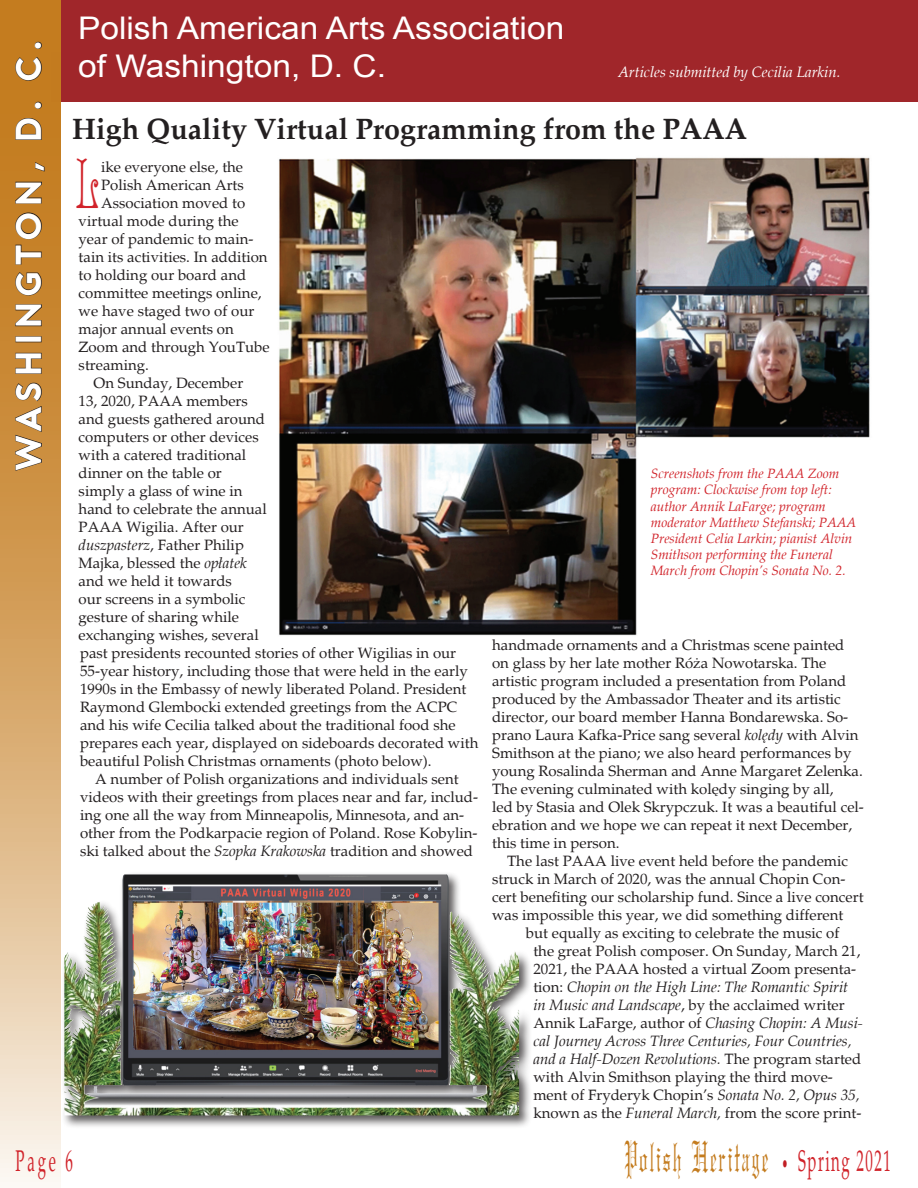
<style>
.page{position:relative;width:918px;height:1188px;background:#fff}
.page>*{position:absolute;margin:0;border:0;box-sizing:border-box;transform-origin:0 0}
.t1{font:66px "Acadian";color:#d1232a;scale:.73 1}
.t2{font:40.8px "Gregorian FLF";letter-spacing:.1em;color:#c47c1f;scale:.5 1}
.t3{font:36px "Porter Bold DEMO";letter-spacing:.11em;color:#fff}
.t4{font:31.2px/37.5px "Arial";color:#fff;scale:1.07 1}
.t5{font:700 30px "Palatino";color:#231f20;scale:.96 1}
.t6{font:30px "Palatino";color:#d1232a;scale:.5 1}
.t7{font:15px/18px "Palatino";color:#231f20}
.t8{font:italic 15px "Palatino";color:#231f20}
.t9{font:italic 15px "Palatino";color:#fff}
.t10{font:italic 13.5px/16.2px "Palatino";color:#d1232a}
.s1{font-style:italic}
.s2{font-style:normal}
.s3{font-family:"Palatino";font-size:21px;color:#c11e24}
.s4{font-family:"Palatino";font-size:30px;color:#d1232a}
</style>
<div class="page">
<img style="left:279px;top:157px;width:591px;height:479px">
<div style="left:52px;top:0;width:866px;height:101px;background:#a0262a"></div>
<svg style="left:0;top:0;width:61px;height:1182px;background:#d8a96d"></svg>
<svg style="left:15px;top:382px;width:27px;height:89px;background:#b07a37"></svg>
<svg style="left:15px;top:353px;width:27px;height:21px"></svg>
<div style="left:16px;top:337px;width:25px;height:5px;border:1px solid #231f20"></div>
<svg style="left:15px;top:304px;width:27px;height:22px"></svg>
<svg style="left:15px;top:272px;width:27px;height:24px"></svg>
<svg style="left:15px;top:212px;width:27px;height:53px"></svg>
<svg style="left:15px;top:181px;width:27px;height:23px"></svg>
<svg style="left:35px;top:162px;width:10px;height:10px"></svg>
<svg style="left:15px;top:118px;width:27px;height:22px"></svg>
<svg style="left:35px;top:101px;width:7px;height:8px"></svg>
<svg style="left:15px;top:57px;width:27px;height:24px"></svg>
<svg style="left:35px;top:42px;width:7px;height:7px"></svg>
<div style="left:61px;top:871px;width:491px;height:264px;background:#231f20;opacity:.75"></div>
<img style="left:89px;top:874px;width:360px;height:212px">
<h3 class="t3" style="left:10px;top:471px;width:434px;rotate:-90deg">WASHINGTON, D. C.</h3>
<h3 class="t4" style="left:78px;top:10px;width:456px">Polish American Arts Association of Washington, D. C.</h3>
<p class="t9" style="left:618px;top:63px;width:224px">Articles submitted by Cecilia Larkin.</p>
<h3 class="t5" style="left:72px;top:112px;width:704px">High Quality Virtual Programming from the PAAA</h3>
<h1 class="t1" style="left:76px;top:154px;width:33px">L</h1>
<p class="t7" style="left:101px;top:159px;width:144px">ike everyone else, the</p>
<p class="t7" style="left:101px;top:177px;width:144px">Polish American Arts</p>
<p class="t7" style="left:101px;top:195px;width:146px">Association moved to</p>
<p class="t7" style="left:79px;top:213px;width:161px">virtual mode during the</p>
<p class="t7" style="left:79px;top:231px;width:176px">year of pandemic to main-</p>
<p class="t7" style="left:79px;top:249px;width:191px">tain its activities. In addition</p>
<p class="t7" style="left:79px;top:267px;width:169px">to holding our board and</p>
<p class="t7" style="left:79px;top:285px;width:184px">committee meetings online,</p>
<p class="t7" style="left:79px;top:303px;width:177px">we have staged two of our</p>
<p class="t7" style="left:79px;top:321px;width:157px">major annual events on</p>
<p class="t7" style="left:79px;top:339px;width:193px">Zoom and through YouTube</p>
<p class="t7" style="left:79px;top:357px;width:72px">streaming.</p>
<p class="t7" style="left:94px;top:375px;width:151px">On Sunday, December</p>
<p class="t7" style="left:79px;top:393px;width:171px">13, 2020, PAAA members</p>
<p class="t7" style="left:79px;top:411px;width:188px">and guests gathered around</p>
<p class="t7" style="left:79px;top:429px;width:182px">computers or other devices</p>
<p class="t7" style="left:79px;top:447px;width:169px">with a catered traditional</p>
<p class="t7" style="left:79px;top:465px;width:145px">dinner on the table or</p>
<p class="t7" style="left:79px;top:483px;width:165px">simply a glass of wine in</p>
<p class="t7" style="left:79px;top:501px;width:190px">hand to celebrate the annual</p>
<p class="t7" style="left:79px;top:519px;width:167px">PAAA Wigilia. After our</p>
<p class="t7" style="left:79px;top:537px;width:167px"><span class="s1">duszpasterz</span>, Father Philip</p>
<p class="t7" style="left:79px;top:555px;width:170px">Majka, blessed the <span class="s1">opłatek</span></p>
<p class="t7" style="left:79px;top:573px;width:155px">and we held it towards</p>
<p class="t7" style="left:79px;top:591px;width:168px">our screens in a symbolic</p>
<p class="t7" style="left:79px;top:609px;width:162px">gesture of sharing while</p>
<p class="t7" style="left:79px;top:627px;width:182px">exchanging wishes, several</p>
<p class="t7" style="left:80px;top:644px;width:400px">past presidents recounted stories of other Wigilias in our 55-year history, including those that were held in the early 1990s in the Embassy of newly liberated Poland. President Raymond Glembocki extended greetings from the ACPC and his wife Cecilia talked about the traditional food she prepares each year, displayed on sideboards decorated with beautiful Polish Christmas ornaments (photo below).</p>
<p class="t7" style="left:80px;top:770px;width:400px;text-indent:15px">A number of Polish organizations and individuals sent videos with their greetings from places near and far, includ&shy;ing one all the way from Minneapolis, Minnesota, and an&shy;other from the Podkarpacie region of Poland. Rose Kobylin&shy;ski talked about the <span class="s1">Szopka Krakowska</span> tradition and showed</p>
<p class="t10" style="left:651px;top:466px;width:207px">Screenshots from the PAAA Zoom program: Clockwise from top left: author Annik LaFarge; program moderator Matthew Stefanski; PAAA President Celia Larkin; pianist Alvin Smithson performing the Funeral March from Chopin’s Sonata No. 2.</p>
<p class="t7" style="left:492px;top:636px;width:373px">handmade ornaments and a Christmas scene painted on glass by her late mother Róża Nowotarska. The artistic program included a presentation from Poland produced by the Ambassador Theater and its artistic director, our board member Hanna Bondarewska. So&shy;prano Laura Kafka-Price sang several <span class="s1">kolędy</span> with Alvin Smithson at the piano; we also heard performances by young Rosalinda Sherman and Anne Margaret Zelenka.<br>The evening culminated with kolędy singing by all,<br>led by Stasia and Olek Skrypczuk. It was a beautiful cel&shy;ebration and we hope we can repeat it next December, this time in person.</p>
<p class="t7" style="left:507px;top:852px;width:343px">The last PAAA live event held before the pandemic</p>
<p class="t7" style="left:492px;top:870px;width:355px">struck in March of 2020, was the annual Chopin Con-</p>
<p class="t7" style="left:492px;top:888px;width:373px">cert benefiting our scholarship fund. Since a live concert</p>
<p class="t7" style="left:492px;top:906px;width:353px">was impossible this year, we did something different</p>
<p class="t7" style="left:526px;top:924px;width:315px">but equally as exciting to celebrate the music of</p>
<p class="t7" style="left:533px;top:942px;width:329px">the great Polish composer. On Sunday, March 21,</p>
<p class="t7" style="left:533px;top:960px;width:324px">2021, the PAAA hosted a virtual Zoom presenta-</p>
<p class="t8" style="left:533px;top:978px;width:316px"><span class="s2">tion:</span> Chopin on the High Line: The Romantic Spirit</p>
<p class="t7" style="left:533px;top:996px;width:313px"><span class="s1">in Music and Landscape</span>, by the acclaimed writer</p>
<p class="t7" style="left:533px;top:1014px;width:331px">Annik LaFarge, author of <span class="s1">Chasing Chopin: A Musi-</span></p>
<p class="t8" style="left:533px;top:1032px;width:320px">cal Journey Across Three Centuries, Four Countries,</p>
<p class="t8" style="left:533px;top:1050px;width:329px">and a Half-Dozen Revolutions. <span class="s2">The program started</span></p>
<p class="t7" style="left:533px;top:1068px;width:301px">with Alvin Smithson playing the third move-</p>
<p class="t7" style="left:533px;top:1086px;width:328px">ment of Fryderyk Chopin’s <span class="s1">Sonata No. 2, Opus 35,</span></p>
<p class="t7" style="left:533px;top:1104px;width:330px">known as the <span class="s1">Funeral March,</span> from the score print-</p>
<h3 class="t6" style="left:16px;top:1143px;width:116px">Page 6</h3>
<h2 class="t2" style="left:624px;top:1134px;width:534px">Polish Heritage <span class="s3">•</span> <span class="s4">Spring 2021</span></h2>
</div>
